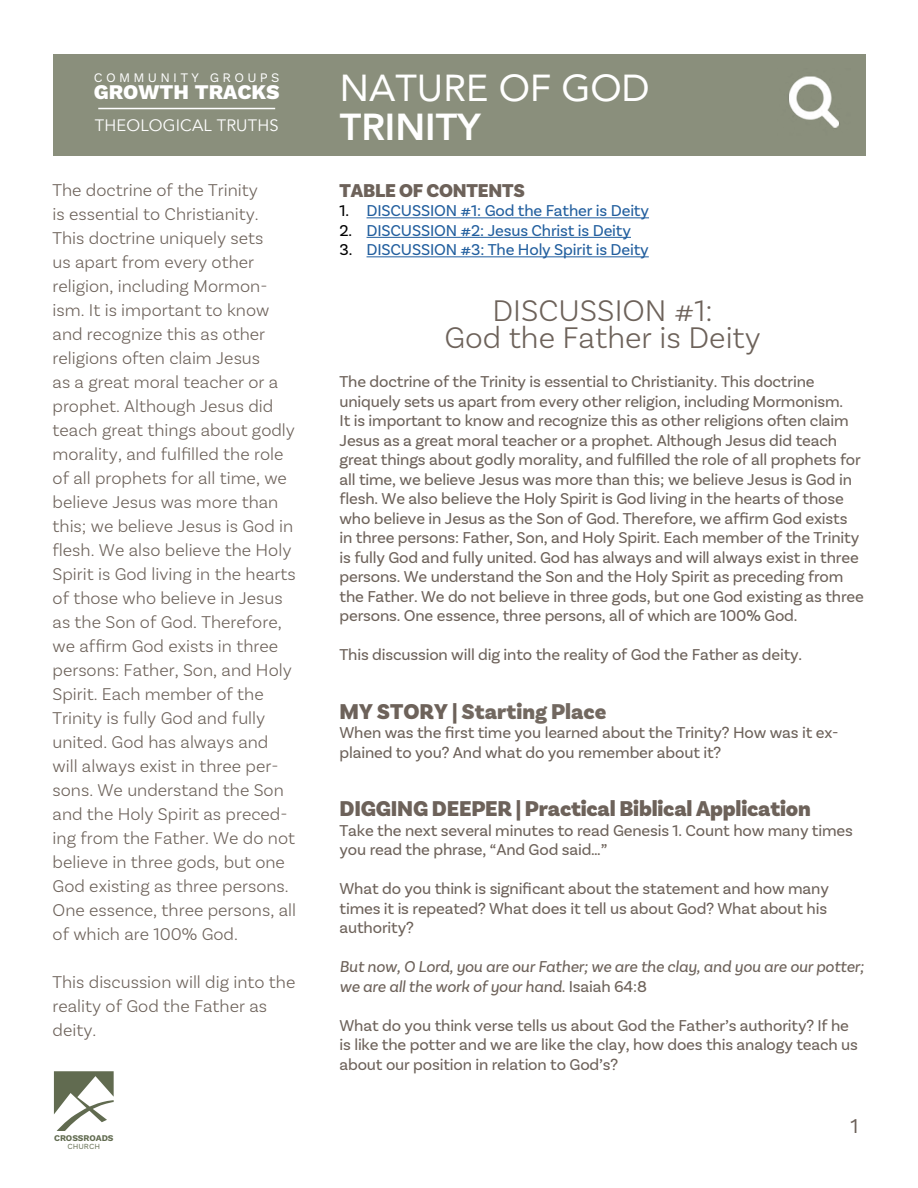
<style>
.page{position:relative;width:918px;height:1188px;background:#fff}
.page>*{position:absolute;margin:0;border:0;box-sizing:border-box;transform-origin:0 0}
.t1{font:37.5px "Avenir";color:#fff}
.t2{font:800 37.5px "Avenir";color:#fff}
.t3{font:300 31.5px/27px "Basic Sans";color:#6d625a;text-align:center}
.t4{font:900 22.5px "Basic Sans";letter-spacing:-.01em;color:#6d625a}
.t5{font:900 22.5px "Basic Sans";color:#726860}
.t6{font:21px "Work Sans";color:#6d625a}
.t7{font:800 20.85px "Work Sans";color:#fff}
.t8{font:900 19.5px "Basic Sans";letter-spacing:-.01em;color:#6d625a}
.t9{font:300 18px/24px "Basic Sans";color:#6d625a}
.t10{font:16.5px/19.5px "Basic Sans";letter-spacing:-.01em;color:#6d625a}
.t11{font:16.5px "Basic Sans";letter-spacing:-.01em;color:#215e9e}
.t12{font:italic 16.5px/19.5px "Basic Sans";letter-spacing:-.01em;color:#6d625a}
.t13{font:16.5px "Avenir";letter-spacing:.01em;color:#fff}
.t14{font:13.05px "Work Sans";letter-spacing:.25em;color:#fff}
.t15{font:700 8.7px "Work Sans";letter-spacing:-.005em;color:#616b50}
.t16{font:7.8px "Work Sans";color:#616b50}
.s1{color:#000}
.s2{color:#6d625a}
.s3{font-style:normal}
</style>
<div class="page">
<svg style="left:54px;top:1071px;width:60px;height:60px"></svg>
<hr style="left:367px;top:217px;width:282px;height:1px;background:#215e9e">
<hr style="left:367px;top:237px;width:264px;height:1px;background:#215e9e">
<hr style="left:367px;top:256px;width:282px;height:1px;background:#215e9e">
<div style="left:53px;top:54px;width:813px;height:102px;background:#8a8f7c"></div>
<img style="left:789px;top:76px;width:50px;height:52px">
<hr style="left:98px;top:108px;width:177px;height:1px;background:#fff">
<p class="t14" style="left:94px;top:68px;width:187px">COMMUNITY GROUPS</p>
<p class="t7" style="left:94px;top:80px;width:188px">GROWTH TRACKS</p>
<p class="t13" style="left:95px;top:116px;width:185px">THEOLOGICAL TRUTHS</p>
<p class="t9" style="left:53px;top:178px;width:245px">The doctrine of the Trinity<br>is essential to Christianity.<br>This doctrine uniquely sets<br>us apart from every other religion, including Mormon&shy;ism. It is important to know and recognize this as other religions often claim Jesus<br>as a great moral teacher or a prophet. Although Jesus did teach great things about godly morality, and fulfilled the role of all prophets for all time, we believe Jesus was more than this; we believe Jesus is God in flesh. We also believe the Holy<br>Spirit is God living in the hearts of those who believe in Jesus as the Son of God. Therefore, we affirm God exists in three persons: Father, Son, and Holy<br>Spirit. Each member of the<br>Trinity is fully God and fully united. God has always and will always exist in three per&shy;sons. We understand the Son and the Holy Spirit as preced&shy;ing from the Father. We do not believe in three gods, but one<br>God existing as three persons.<br>One essence, three persons, all of which are 100% God.</p>
<p class="t9" style="left:53px;top:970px;width:244px">This discussion will dig into the reality of God the Father as deity.</p>
<p class="t15" style="left:54px;top:1131px;width:61px">CROSSROADS</p>
<p class="t16" style="left:67px;top:1140px;width:34px">CHURCH</p>
<h1 class="t1" style="left:340px;top:58px;width:311px">NATURE OF GOD</h1>
<h1 class="t2" style="left:340px;top:98px;width:142px">TRINITY</h1>
<p class="t8" style="left:340px;top:178px;width:187px">TABLE OF CONTENTS</p>
<p class="t11" style="left:340px;top:201px;width:311px"><span class="s1">1.</span> DISCUSSION #1: God the Father is Deity</p>
<p class="t11" style="left:340px;top:220px;width:293px"><span class="s1">2.</span> DISCUSSION #2: Jesus Christ is Deity</p>
<p class="t11" style="left:340px;top:240px;width:311px"><span class="s1">3.</span> DISCUSSION #3: The Holy Spirit is Deity</p>
<h2 class="t3" style="left:444px;top:297px;width:318px">DISCUSSION #1:<br>God the Father is Deity</h2>
<p class="t10" style="left:340px;top:372px;width:526px">The doctrine of the Trinity is essential to Christianity. This doctrine uniquely sets us apart from every other religion, including Mormonism.<br>It is important to know and recognize this as other religions often claim Jesus as a great moral teacher or a prophet. Although Jesus did teach great things about godly morality, and fulfilled the role of all prophets for all time, we believe Jesus was more than this; we believe Jesus is God in flesh. We also believe the Holy Spirit is God living in the hearts of those who believe in Jesus as the Son of God. Therefore, we affirm God exists in three persons: Father, Son, and Holy Spirit. Each member of the Trinity is fully God and fully united. God has always and will always exist in three persons. We understand the Son and the Holy Spirit as preceding from the Father. We do not believe in three gods, but one God existing as three persons. One essence, three persons, all of which are 100% God.</p>
<p class="t10" style="left:340px;top:645px;width:464px">This discussion will dig into the reality of God the Father as deity.</p>
<h3 class="t5" style="left:340px;top:697px;width:268px"><span class="s2">MY STORY |</span> Starting Place</h3>
<p class="t10" style="left:340px;top:723px;width:501px">When was the first time you learned about the Trinity? How was it ex&shy;plained to you? And what do you remember about it?</p>
<h3 class="t4" style="left:340px;top:795px;width:473px">DIGGING DEEPER | Practical Biblical Application</h3>
<p class="t10" style="left:340px;top:820px;width:515px">Take the next several minutes to read Genesis 1. Count how many times you read the phrase, “And God said…”</p>
<p class="t10" style="left:340px;top:879px;width:491px;text-align:justify">What do you think is significant about the statement and how many times it is repeated? What does it tell us about God? What about his authority?</p>
<p class="t12" style="left:340px;top:957px;width:526px">But now, O Lord, you are our Father; we are the clay, and you are our potter; we are all the work of your hand<span class="s3">. Isaiah 64:8</span></p>
<p class="t10" style="left:340px;top:1015px;width:520px">What do you think verse tells us about God the Father’s authority? If he is like the potter and we are like the clay, how does this analogy teach us about our position in relation to God’s?</p>
<p class="t6" style="left:850px;top:1109px;width:10px">1</p>
</div>
